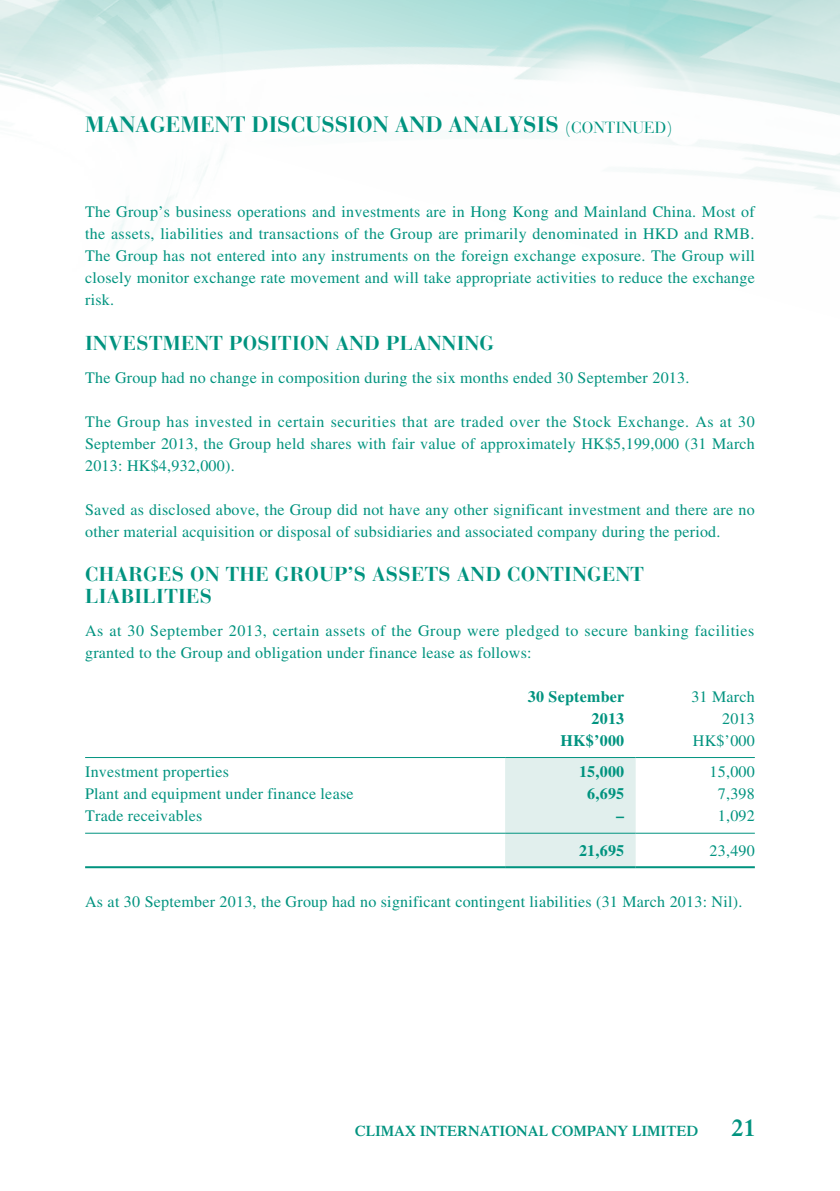
<style>
.page{position:relative;width:840px;height:1191px;background:#fff}
.page>*{position:absolute;margin:0;border:0;box-sizing:border-box;transform-origin:0 0}
.t1{font:600 24px "Times LT Std";color:#00937f}
.t2{font:700 22px "Bauer Bodoni Std";color:#00937f}
.t3{font:700 20px/22px "Bauer Bodoni Std";letter-spacing:.015em;color:#00937f}
.t4{font:16px/22px "Times LT Std";letter-spacing:.015em;color:#00937f;text-align:justify}
.t5{font:700 16px/22px "Times LT Std";letter-spacing:.015em;color:#00937f;text-align:right}
.t6{font:600 15px "Times LT Std";color:#00937f}
.s1{font-weight:400;font-size:16px}
</style>
<div class="page">
<div style="left:505px;top:758px;width:130px;height:108px;background:#e1efed"></div>
<hr style="left:85px;top:757px;width:420px;height:1px;background:#00937f">
<hr style="left:505px;top:757px;width:130px;height:1px;background:#00937f">
<hr style="left:635px;top:757px;width:119px;height:1px;background:#00937f">
<hr style="left:85px;top:832px;width:420px;height:1px;background:#00937f">
<hr style="left:505px;top:832px;width:130px;height:1px;background:#00937f">
<hr style="left:635px;top:832px;width:119px;height:1px;background:#00937f">
<hr style="left:85px;top:866px;width:420px;height:2px;background:#00937f">
<hr style="left:505px;top:866px;width:130px;height:2px;background:#00937f">
<hr style="left:635px;top:866px;width:119px;height:2px;background:#00937f">
<h2 class="t2" style="left:85px;top:111px;width:588px">MANAGEMENT DISCUSSION AND ANALYSIS <span class="s1">(CONTINUED)</span></h2>
<p class="t4" style="left:85px;top:201px;width:671px">The Group’s business operations and investments are in Hong Kong and Mainland China. Most of the assets, liabilities and transactions of the Group are primarily denominated in HKD and RMB.<br>The Group has not entered into any instruments on the foreign exchange exposure. The Group will closely monitor exchange rate movement and will take appropriate activities to reduce the exchange risk.</p>
<p class="t3" style="left:85px;top:332px;width:410px">INVESTMENT POSITION AND PLANNING</p>
<p class="t4" style="left:85px;top:366px;width:605px">The Group had no change in composition during the six months ended 30 September 2013.</p>
<p class="t4" style="left:85px;top:410px;width:671px">The Group has invested in certain securities that are traded over the Stock Exchange. As at 30<br>September 2013, the Group held shares with fair value of approximately HK$5,199,000 (31 March 2013: HK$4,932,000).</p>
<p class="t4" style="left:85px;top:498px;width:670px">Saved as disclosed above, the Group did not have any other significant investment and there are no other material acquisition or disposal of subsidiaries and associated company during the period.</p>
<p class="t3" style="left:85px;top:563px;width:560px">CHARGES ON THE GROUP’S ASSETS AND CONTINGENT<br>LIABILITIES</p>
<p class="t4" style="left:85px;top:619px;width:670px">As at 30 September 2013, certain assets of the Group were pledged to secure banking facilities granted to the Group and obligation under finance lease as follows:</p>
<p class="t5" style="left:527px;top:685px;width:98px">30 September<br>2013</p>
<p class="t4" style="left:691px;top:685px;width:65px;text-align:right">31 March<br>2013</p>
<p class="t5" style="left:560px;top:729px;width:65px">HK$’000</p>
<p class="t4" style="left:692px;top:729px;width:63px">HK$’000</p>
<p class="t4" style="left:85px;top:761px;width:145px">Investment properties</p>
<p class="t5" style="left:578px;top:760px;width:47px">15,000</p>
<p class="t4" style="left:709px;top:761px;width:47px">15,000</p>
<p class="t4" style="left:85px;top:783px;width:270px">Plant and equipment under finance lease</p>
<p class="t5" style="left:587px;top:782px;width:38px">6,695</p>
<p class="t4" style="left:717px;top:783px;width:38px">7,398</p>
<p class="t4" style="left:85px;top:805px;width:119px">Trade receivables</p>
<p class="t5" style="left:616px;top:804px;width:9px">–</p>
<p class="t4" style="left:717px;top:805px;width:38px">1,092</p>
<p class="t5" style="left:578px;top:839px;width:47px">21,695</p>
<p class="t4" style="left:709px;top:839px;width:47px">23,490</p>
<p class="t4" style="left:85px;top:890px;width:658px">As at 30 September 2013, the Group had no significant contingent liabilities (31 March 2013: Nil).</p>
<p class="t6" style="left:355px;top:1122px;width:344px">CLIMAX INTERNATIONAL COMPANY LIMITED</p>
<h1 class="t1" style="left:731px;top:1113px;width:25px">21</h1>
</div>
